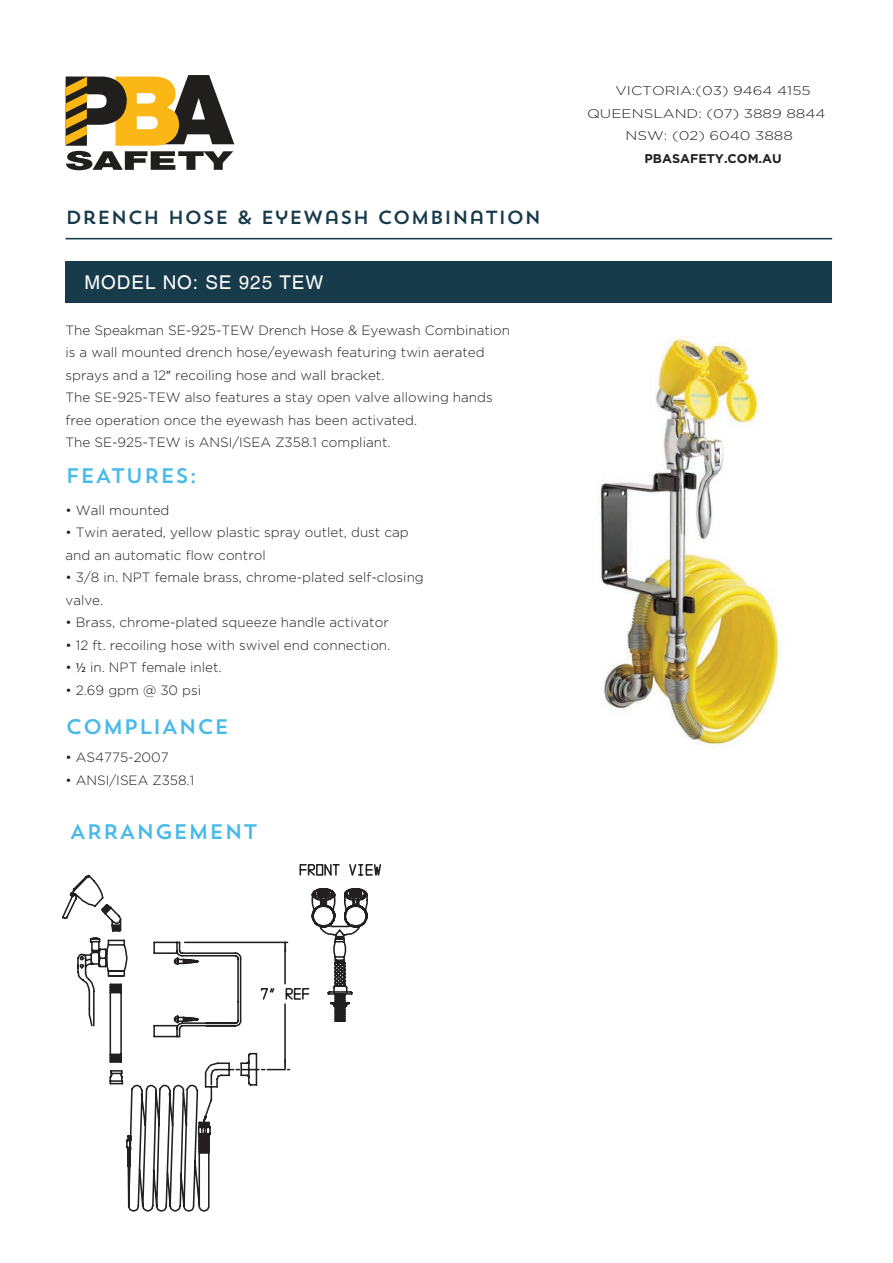
<style>
.page{position:relative;width:893px;height:1263px;background:#fff}
.page>*{position:absolute;margin:0;border:0;box-sizing:border-box;transform-origin:0 0}
.t1{font:21px "Trend Sans One";color:#48baea}
.t2{font:18.9px "Trend Sans One";color:#183b4c}
.t3{font:18.9px "Helvetica";letter-spacing:.05em;color:#fff}
.t4{font:300 13.5px/22.5px "Gotham";color:#231f20}
.t5{font:300 12.6px "Gotham";color:#211e1e;scale:1.2 1}
.t6{font:700 12.6px "Gotham";color:#211e1e}
.s1{font-family:"Myriad Pro";font-weight:400}
</style>
<div class="page">
<img style="left:599px;top:337px;width:182px;height:408px">
<hr style="left:65px;top:238px;width:767px;height:1px;background:#183b4c">
<div style="left:65px;top:261px;width:767px;height:42px;background:#183b4c"></div>
<svg style="left:66px;top:75px;width:168px;height:95px"></svg>
<svg style="left:62px;top:864px;width:319px;height:224px"></svg>
<svg style="left:284px;top:943px;width:3px;height:9px"></svg>
<hr style="left:284px;top:1004px;width:2px;height:65px;background:#231f20">
<svg style="left:283px;top:1059px;width:4px;height:10px"></svg>
<svg style="left:109px;top:1069px;width:104px;height:142px"></svg>
<h2 class="t2" style="left:65px;top:206px;width:477px">DRENCH HOSE &amp; EYEWASH COMBINATION</h2>
<h2 class="t3" style="left:84px;top:272px;width:240px">MODEL NO: SE 925 TEW</h2>
<p class="t4" style="left:65px;top:318px;width:446px">The Speakman SE-925-TEW Drench Hose &amp; Eyewash Combination is a wall mounted drench hose/eyewash featuring twin aerated sprays and a 12<span class="s1">”</span> recoiling hose and wall bracket.<br>The SE-925-TEW also features a stay open valve allowing hands free operation once the eyewash has been activated.<br>The SE-925-TEW is ANSI/ISEA Z358.1 compliant.</p>
<h1 class="t1" style="left:65px;top:462px;width:134px">FEATURES:</h1>
<p class="t4" style="left:65px;top:498px;width:106px">• Wall mounted</p>
<p class="t4" style="left:65px;top:521px;width:345px">• Twin aerated, yellow plastic spray outlet, dust cap and an automatic flow control</p>
<p class="t4" style="left:65px;top:566px;width:360px">• 3/8 in. NPT female brass, chrome-plated self-closing valve.</p>
<p class="t4" style="left:65px;top:611px;width:325px">• Brass, chrome-plated squeeze handle activator</p>
<p class="t4" style="left:65px;top:633px;width:326px">• 12 ft. recoiling hose with swivel end connection.</p>
<p class="t4" style="left:65px;top:656px;width:158px">• <span class="s1">½</span> in. NPT female inlet.</p>
<p class="t4" style="left:65px;top:678px;width:137px">• 2.69 gpm @ 30 psi</p>
<h1 class="t1" style="left:65px;top:713px;width:165px">COMPLIANCE</h1>
<p class="t4" style="left:65px;top:746px;width:105px">• AS4775-2007</p>
<p class="t4" style="left:65px;top:768px;width:130px">• ANSI/ISEA Z358.1</p>
<h1 class="t1" style="left:70px;top:818px;width:190px">ARRANGEMENT</h1>
<p class="t5" style="left:616px;top:83px;width:164px">VICTORIA:(03) 9464 4155</p>
<p class="t5" style="left:587px;top:105px;width:200px">QUEENSLAND: (07) 3889 8844</p>
<p class="t5" style="left:626px;top:128px;width:141px">NSW: (02) 6040 3888</p>
<p class="t6" style="left:644px;top:150px;width:139px">PBASAFETY.COM.AU</p>
</div>
